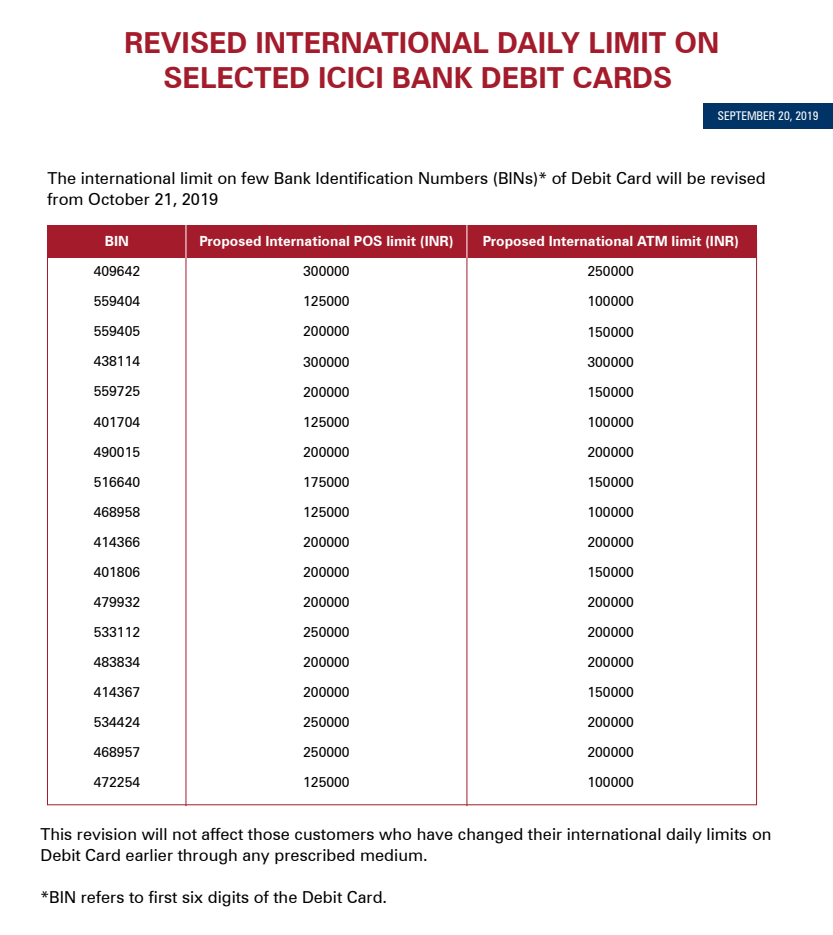
<style>
.page{position:relative;width:833px;height:935px;background:#fff}
.page>*{position:absolute;margin:0;border:0;box-sizing:border-box;transform-origin:0 0}
.t1{font:700 29px/34.8px "Zurich BT";color:#a41c2b;text-align:center}
.t2{font:16.5px/21px "Zurich BT";color:#000}
.t3{font:14px/30px "Zurich BT";color:#000;text-align:justify}
.t4{font:700 14px "Zurich BT";color:#fff}
.t5{font:condensed 12px "Zurich BT";color:#fff}
</style>
<div class="page">
<div style="left:702px;top:103px;width:130px;height:26px;background:#036"></div>
<div style="left:47px;top:225px;width:709px;height:32px;background:#a41c2b"></div>
<hr style="left:185px;top:254px;width:1px;height:551px;background:#a41c2b">
<hr style="left:466px;top:254px;width:1px;height:551px;background:#a41c2b">
<hr style="left:185px;top:225px;width:1px;height:33px;background:#fff">
<hr style="left:466px;top:225px;width:1px;height:33px;background:#fff">
<h1 class="t1" style="left:124px;top:25px;width:596px">REVISED INTERNATIONAL DAILY LIMIT ON<br>SELECTED ICICI BANK DEBIT CARDS</h1>
<p class="t5" style="left:717px;top:108px;width:102px">SEPTEMBER 20, 2019</p>
<p class="t2" style="left:47px;top:167px;width:719px">The international limit on few Bank Identification Numbers (BINs)* of Debit Card will be revised from October 21, 2019</p>
<p class="t4" style="left:105px;top:233px;width:26px">BIN</p>
<p class="t3" style="left:94px;top:256px;width:48px">409642<br>559404<br>559405<br>438114<br>559725<br>401704<br>490015<br>516640<br>468958<br>414366<br>401806<br>479932<br>533112<br>483834<br>414367<br>534424<br>468957<br>472254</p>
<p class="t4" style="left:199px;top:233px;width:255px">Proposed International POS limit (INR)</p>
<p class="t3" style="left:303px;top:256px;width:48px">300000<br>125000<br>200000<br>300000<br>200000<br>125000<br>200000<br>175000<br>125000<br>200000<br>200000<br>200000<br>250000<br>200000<br>200000<br>250000<br>250000<br>125000</p>
<p class="t4" style="left:482px;top:233px;width:257px">Proposed International ATM limit (INR)</p>
<p class="t3" style="left:587px;top:256px;width:48px">250000<br>100000<br>150000<br>300000<br>150000<br>100000<br>200000<br>150000<br>100000<br>200000<br>150000<br>200000<br>200000<br>200000<br>150000<br>200000<br>200000<br>100000</p>
<p class="t2" style="left:40px;top:823px;width:732px">This revision will not affect those customers who have changed their international daily limits on<br>Debit Card earlier through any prescribed medium.</p>
<p class="t2" style="left:40px;top:886px;width:348px">*BIN refers to first six digits of the Debit Card.</p>
</div>
